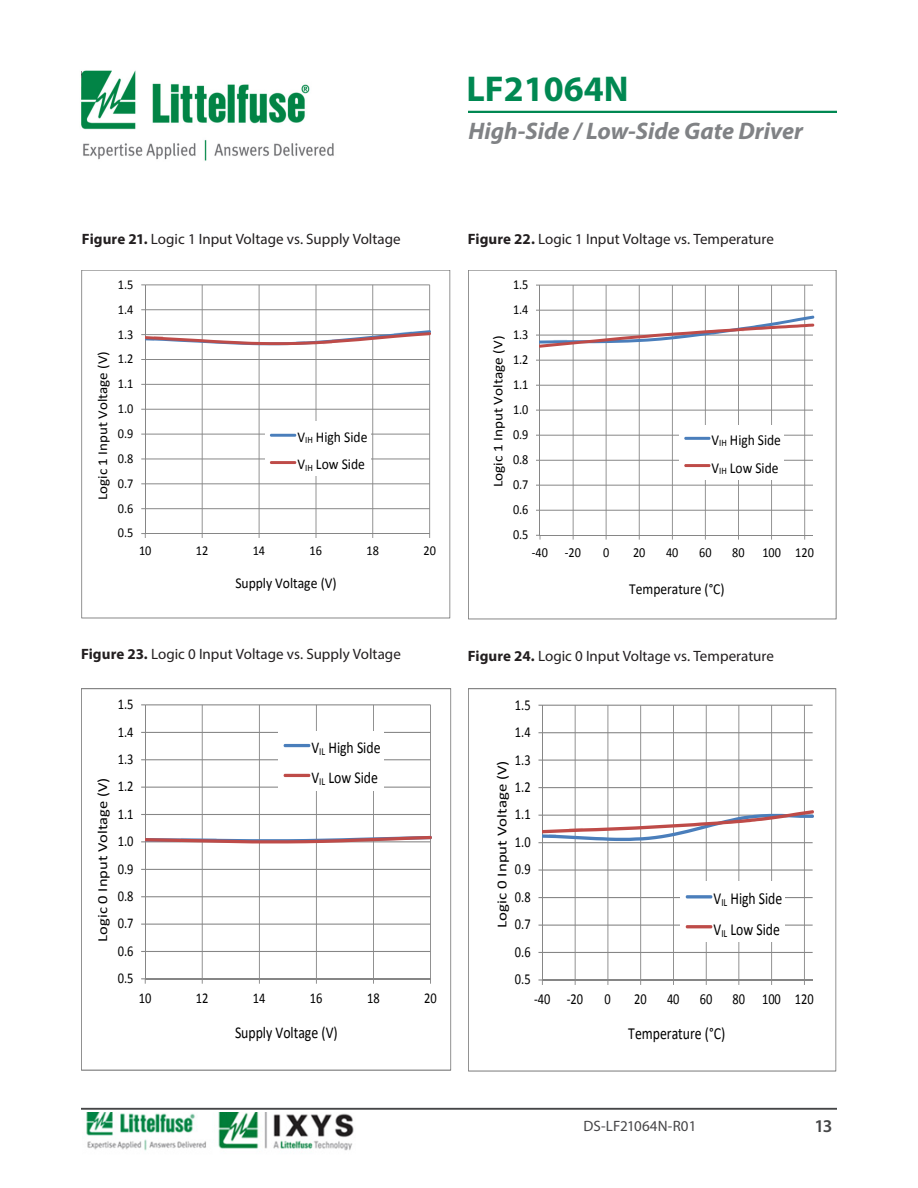
<style>
.page{position:relative;width:918px;height:1188px;background:#fff}
.page>*{position:absolute;margin:0;border:0;box-sizing:border-box;transform-origin:0 0}
.t1{font:700 36px "Myriad Pro";color:#008852}
.t2{font:italic 700 24px "Myriad Pro";color:#808285}
.t3{font:600 18px "Myriad Pro";color:#454647}
.t4{font:16.95px "Calibri";color:#000;scale:.82 1}
.t5{font:16.8px/30.8px "Calibri";color:#000;scale:.82 1}
.t6{font:16.5px/30.2px "Calibri";color:#000;scale:.84 1}
.t7{font:15.3px "Calibri";color:#000;scale:.82 1}
.t8{font:15.3px "Calibri";color:#000;scale:.89 1}
.t9{font:15.15px/27.8px "Calibri";color:#000;scale:.89 1}
.Text_Body{font:15px "Myriad Pro";color:#231f20}
.t10{font:15px "Calibri";color:#000;scale:.84 1}
.t11{font:15px/27.5px "Calibri";color:#000;scale:.91 1}
.t12{font:15px "Myriad Pro";color:#464547}
.t13{font:13.8px "Calibri";color:#000;scale:.89 1}
.t14{font:13.8px "Calibri";color:#000;scale:1.2 1}
.t15{font:13.8px "Calibri";color:#000;scale:1.23 1}
.t16{font:13.65px "Calibri";color:#000;scale:.91 1}
.t17{font:13.65px "Calibri";color:#000;scale:1.1 1}
.t18{font:13.5px "Calibri";color:#000;scale:1.13 1}
.s1{font-weight:700}
</style>
<div class="page">
<img style="left:81px;top:70px;width:253px;height:91px">
<hr style="left:468px;top:111px;width:369px;height:2px;background:#008852">
<hr style="left:81px;top:1108px;width:756px;height:2px;background:#454647">
<img style="left:86px;top:1112px;width:268px;height:39px">
<svg style="left:81px;top:270px;width:369px;height:348px"></svg>
<svg style="left:468px;top:270px;width:369px;height:349px"></svg>
<svg style="left:81px;top:688px;width:370px;height:383px"></svg>
<svg style="left:468px;top:688px;width:368px;height:384px"></svg>
<h1 class="t1" style="left:466px;top:65px;width:164px">LF21064N</h1>
<h2 class="t2" style="left:468px;top:115px;width:336px">High-Side / Low-Side Gate Driver</h2>
<p class="Text_Body" style="left:82px;top:230px;width:320px"><span class="s1">Figure 21.</span> Logic 1 Input Voltage vs. Supply Voltage</p>
<p class="Text_Body" style="left:468px;top:229px;width:308px"><span class="s1">Figure 22.</span> Logic 1 Input Voltage vs. Temperature</p>
<p class="t17" style="left:93px;top:500px;width:137px;rotate:-90deg">Logic 1 Input Voltage (V)</p>
<p class="t16" style="left:118px;top:276px;width:19px">1.5</p>
<p class="t16" style="left:118px;top:301px;width:19px">1.4</p>
<p class="t16" style="left:118px;top:325px;width:19px">1.3</p>
<p class="t16" style="left:118px;top:350px;width:19px">1.2</p>
<p class="t16" style="left:118px;top:375px;width:19px">1.1</p>
<p class="t16" style="left:118px;top:400px;width:19px">1.0</p>
<p class="t16" style="left:118px;top:425px;width:19px">0.9</p>
<p class="t16" style="left:118px;top:450px;width:19px">0.8</p>
<p class="t16" style="left:118px;top:475px;width:19px">0.7</p>
<p class="t16" style="left:118px;top:499px;width:19px">0.6</p>
<p class="t16" style="left:118px;top:524px;width:19px">0.5</p>
<p class="t11" style="left:297px;top:423px;width:78px">V<sub>IH</sub> High Side<br>V<sub>IH</sub> Low Side</p>
<p class="t16" style="left:139px;top:542px;width:15px">10</p>
<p class="t16" style="left:196px;top:542px;width:15px">12</p>
<p class="t16" style="left:253px;top:542px;width:15px">14</p>
<p class="t16" style="left:310px;top:542px;width:15px">16</p>
<p class="t16" style="left:367px;top:542px;width:15px">18</p>
<p class="t16" style="left:423px;top:542px;width:15px">20</p>
<p class="t11" style="left:235px;top:568px;width:113px">Supply Voltage (V)</p>
<p class="t18" style="left:489px;top:487px;width:136px;rotate:-90deg">Logic 1 Input Voltage (V)</p>
<p class="t13" style="left:513px;top:276px;width:19px">1.5</p>
<p class="t13" style="left:513px;top:301px;width:19px">1.4</p>
<p class="t13" style="left:513px;top:326px;width:19px">1.3</p>
<p class="t13" style="left:513px;top:351px;width:19px">1.2</p>
<p class="t13" style="left:513px;top:376px;width:19px">1.1</p>
<p class="t13" style="left:513px;top:401px;width:19px">1.0</p>
<p class="t13" style="left:513px;top:426px;width:19px">0.9</p>
<p class="t13" style="left:513px;top:451px;width:19px">0.8</p>
<p class="t13" style="left:513px;top:476px;width:19px">0.7</p>
<p class="t13" style="left:513px;top:501px;width:19px">0.6</p>
<p class="t13" style="left:513px;top:526px;width:19px">0.5</p>
<p class="t9" style="left:712px;top:426px;width:80px">V<sub>IH</sub> High Side<br>V<sub>IH</sub> Low Side</p>
<p class="t13" style="left:532px;top:544px;width:57px">-40 -20</p>
<p class="t13" style="left:603px;top:544px;width:8px">0</p>
<p class="t13" style="left:633px;top:544px;width:15px">20</p>
<p class="t13" style="left:666px;top:544px;width:15px">40</p>
<p class="t13" style="left:699px;top:544px;width:15px">60</p>
<p class="t13" style="left:732px;top:544px;width:15px">80</p>
<p class="t13" style="left:762px;top:544px;width:59px">100 120</p>
<p class="t8" style="left:629px;top:579px;width:109px">Temperature (°C)</p>
<p class="Text_Body" style="left:81px;top:645px;width:321px"><span class="s1">Figure 23.</span> Logic 0 Input Voltage vs. Supply Voltage</p>
<p class="Text_Body" style="left:468px;top:647px;width:308px"><span class="s1">Figure 24.</span> Logic 0 Input Voltage vs. Temperature</p>
<p class="t14" style="left:93px;top:942px;width:138px;rotate:-90deg">Logic 0 Input Voltage (V)</p>
<p class="t10" style="left:118px;top:695px;width:20px">1.5</p>
<p class="t10" style="left:118px;top:722px;width:20px">1.4</p>
<p class="t10" style="left:118px;top:750px;width:20px">1.3</p>
<p class="t10" style="left:118px;top:777px;width:20px">1.2</p>
<p class="t10" style="left:118px;top:804px;width:20px">1.1</p>
<p class="t10" style="left:118px;top:832px;width:20px">1.0</p>
<p class="t10" style="left:118px;top:859px;width:20px">0.9</p>
<p class="t10" style="left:118px;top:886px;width:20px">0.8</p>
<p class="t10" style="left:118px;top:914px;width:20px">0.7</p>
<p class="t10" style="left:118px;top:941px;width:20px">0.6</p>
<p class="t10" style="left:118px;top:969px;width:20px">0.5</p>
<p class="t6" style="left:311px;top:732px;width:84px">V<sub>IL</sub> High Side<br>V<sub>IL</sub> Low Side</p>
<p class="t10" style="left:139px;top:988px;width:17px">10</p>
<p class="t10" style="left:196px;top:988px;width:17px">12</p>
<p class="t10" style="left:253px;top:988px;width:17px">14</p>
<p class="t10" style="left:310px;top:988px;width:17px">16</p>
<p class="t10" style="left:367px;top:988px;width:17px">18</p>
<p class="t10" style="left:424px;top:988px;width:17px">20</p>
<p class="t6" style="left:235px;top:1017px;width:124px">Supply Voltage (V)</p>
<p class="t7" style="left:515px;top:695px;width:21px">1.5</p>
<p class="t7" style="left:515px;top:722px;width:21px">1.4</p>
<p class="t7" style="left:515px;top:750px;width:21px">1.3</p>
<p class="t15" style="left:492px;top:928px;width:138px;rotate:-90deg">Logic 0 Input Voltage (V)</p>
<p class="t7" style="left:515px;top:777px;width:21px">1.2</p>
<p class="t7" style="left:515px;top:805px;width:21px">1.1</p>
<p class="t7" style="left:515px;top:832px;width:21px">1.0</p>
<p class="t7" style="left:515px;top:860px;width:21px">0.9</p>
<p class="t7" style="left:515px;top:887px;width:21px">0.8</p>
<p class="t7" style="left:515px;top:915px;width:21px">0.7</p>
<p class="t7" style="left:515px;top:942px;width:21px">0.6</p>
<p class="t7" style="left:515px;top:970px;width:21px">0.5</p>
<p class="t5" style="left:714px;top:883px;width:85px">V<sub>IL</sub> High Side<br>V<sub>IL</sub> Low Side</p>
<p class="t7" style="left:534px;top:990px;width:61px">-40 -20</p>
<p class="t7" style="left:605px;top:990px;width:9px">0</p>
<p class="t7" style="left:634px;top:990px;width:17px">20</p>
<p class="t7" style="left:667px;top:990px;width:17px">40</p>
<p class="t7" style="left:700px;top:990px;width:17px">60</p>
<p class="t7" style="left:733px;top:990px;width:100px">80 100 120</p>
<p class="t4" style="left:628px;top:1022px;width:120px">Temperature (°C)</p>
<p class="t12" style="left:584px;top:1117px;width:115px">DS-LF21064N-R01</p>
<p class="t3" style="left:814px;top:1114px;width:20px">13</p>
</div>
